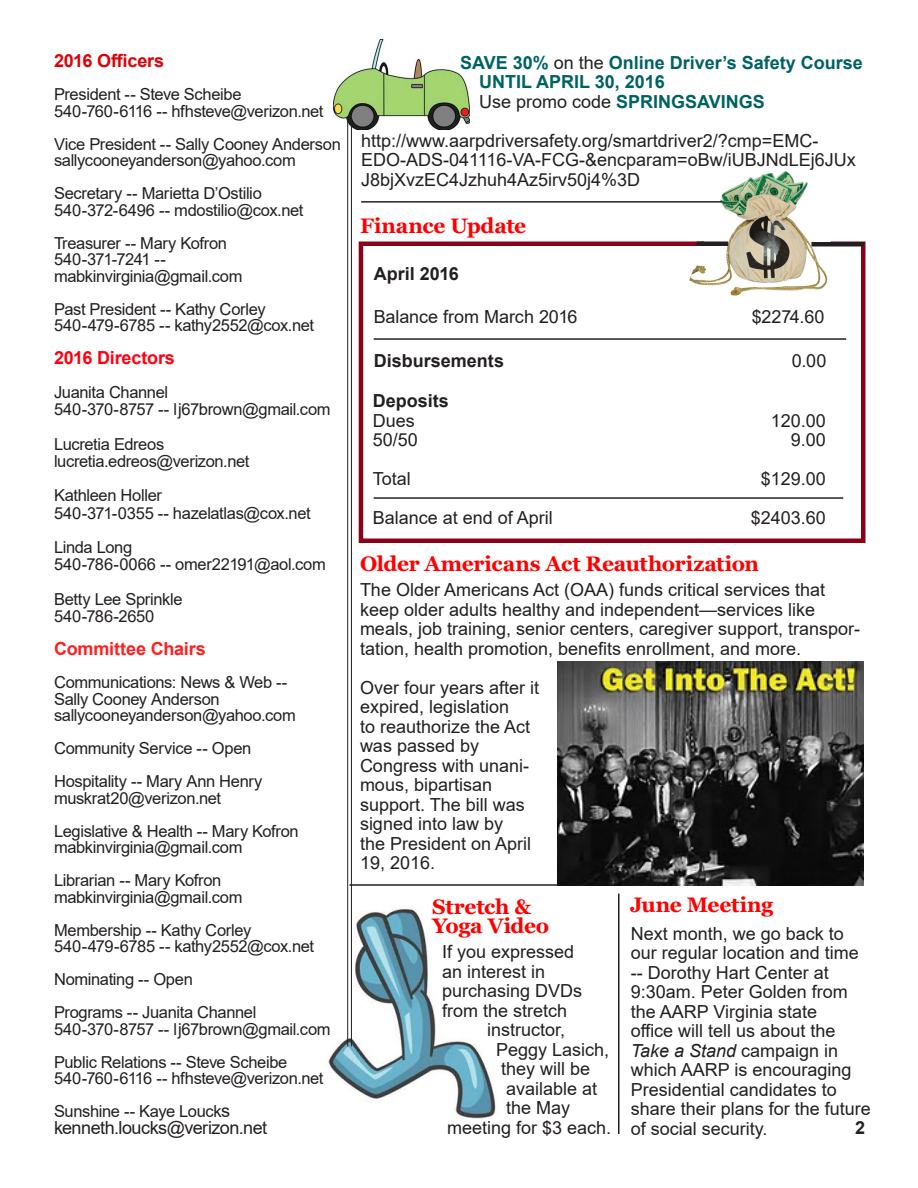
<style>
.page{position:relative;width:918px;height:1188px;background:#fff}
.page>*{position:absolute;margin:0;border:0;box-sizing:border-box;transform-origin:0 0}
.t1{font:700 21px "Georgia";letter-spacing:-.01em;color:#f00}
.t2{font:18px/19.5px "Arial";color:#231f20}
.t3{font:700 18px "Arial";color:#006262}
.t4{font:700 18px "Arial";color:#231f20}
.t5{font:18px "Arial";letter-spacing:-.025em;color:#231f20}
.t6{font:700 18px "Arial";letter-spacing:-.005em;color:#ff2020}
.t7{font:700 18px "Arial";letter-spacing:-.01em;color:#ff0013}
.t8{font:700 18px "Arial";letter-spacing:-.01em;color:#df0008}
.t9{font:16.5px "Arial";letter-spacing:-.02em;color:#231f20}
.s1{font-size:18px}
.s2{font-weight:400;color:#231f20}
.s3{font-style:italic}
</style>
<div class="page">
<img style="left:558px;top:661px;width:306px;height:224px">
<img style="left:328px;top:904px;width:168px;height:215px">
<img style="left:334px;top:39px;width:136px;height:90px">
<div style="left:359px;top:241px;width:507px;height:302px;border:4px solid #8a0118"></div>
<img style="left:682px;top:171px;width:149px;height:125px">
<hr style="left:351px;top:118px;width:1px;height:928px;background:#231f20">
<hr style="left:347px;top:118px;width:1px;height:928px;background:#231f20">
<hr style="left:374px;top:497px;width:469px;height:2px;background:#231f20">
<hr style="left:374px;top:338px;width:472px;height:2px;background:#231f20">
<div style="left:697px;top:241px;width:31px;height:5px;background:#231f20"></div>
<hr style="left:812px;top:242px;width:52px;height:4px;background:#231f20">
<hr style="left:618px;top:894px;width:2px;height:240px;background:#231f20">
<hr style="left:350px;top:884px;width:209px;height:2px;background:#231f20">
<hr style="left:361px;top:201px;width:361px;height:2px;background:#231f20">
<p class="t8" style="left:54px;top:48px;width:112px">2016 Officers</p>
<p class="t9" style="left:54px;top:83px;width:189px">President -- Steve Scheibe</p>
<p class="t9" style="left:54px;top:99px;width:271px">540-760-6116 -- hfhsteve@verizon.net</p>
<p class="t9" style="left:54px;top:132px;width:288px">Vice President -- Sally Cooney Anderson</p>
<p class="t9" style="left:54px;top:149px;width:243px">sallycooneyanderson@yahoo.com</p>
<p class="t9" style="left:54px;top:182px;width:209px">Secretary -- Marietta D’Ostilio</p>
<p class="t9" style="left:54px;top:198px;width:251px">540-372-6496 -- mdostilio@cox.net</p>
<p class="t9" style="left:54px;top:231px;width:175px">Treasurer -- Mary Kofron</p>
<p class="t9" style="left:54px;top:248px;width:113px">540-371-7241 --</p>
<p class="t9" style="left:54px;top:264px;width:190px">mabkinvirginia@gmail.com</p>
<p class="t9" style="left:54px;top:297px;width:213px">Past President -- Kathy Corley</p>
<p class="t9" style="left:54px;top:314px;width:262px">540-479-6785 -- kathy2552@cox.net</p>
<p class="t7" style="left:54px;top:345px;width:122px">2016 Directors</p>
<p class="t9" style="left:54px;top:381px;width:116px">Juanita Channel</p>
<p class="t9" style="left:54px;top:398px;width:278px">540-370-8757 -- lj67brown@gmail.com</p>
<p class="t9" style="left:54px;top:432px;width:112px">Lucretia Edreos</p>
<p class="t9" style="left:54px;top:450px;width:197px">lucretia.edreos@verizon.net</p>
<p class="t9" style="left:54px;top:484px;width:110px">Kathleen Holler</p>
<p class="t9" style="left:54px;top:501px;width:258px">540-371-0355 -- hazelatlas@cox.net</p>
<p class="t9" style="left:54px;top:536px;width:80px">Linda Long</p>
<p class="t9" style="left:54px;top:553px;width:273px">540-786-0066 -- omer22191@aol.com</p>
<p class="t9" style="left:54px;top:588px;width:130px">Betty Lee Sprinkle</p>
<p class="t9" style="left:54px;top:605px;width:102px">540-786-2650</p>
<p class="t6" style="left:54px;top:636px;width:153px">Committee Chairs</p>
<p class="t9" style="left:54px;top:671px;width:235px">Communications: News &amp; Web --</p>
<p class="t9" style="left:54px;top:687px;width:167px">Sally Cooney Anderson</p>
<p class="t9" style="left:54px;top:704px;width:243px">sallycooneyanderson@yahoo.com</p>
<p class="t9" style="left:54px;top:737px;width:199px">Community Service -- Open</p>
<p class="t9" style="left:54px;top:770px;width:210px">Hospitality -- Mary Ann Henry</p>
<p class="t9" style="left:54px;top:786px;width:169px">muskrat20@verizon.net</p>
<p class="t9" style="left:54px;top:819px;width:246px">Legislative &amp; Health -- Mary Kofron</p>
<p class="t9" style="left:54px;top:836px;width:190px">mabkinvirginia@gmail.com</p>
<p class="t9" style="left:54px;top:869px;width:169px">Librarian -- Mary Kofron</p>
<p class="t9" style="left:54px;top:885px;width:190px">mabkinvirginia@gmail.com</p>
<p class="t9" style="left:54px;top:918px;width:199px">Membership -- Kathy Corley</p>
<p class="t9" style="left:54px;top:935px;width:262px">540-479-6785 -- kathy2552@cox.net</p>
<p class="t9" style="left:54px;top:968px;width:140px">Nominating -- Open</p>
<p class="t9" style="left:54px;top:1001px;width:204px">Programs -- Juanita Channel</p>
<p class="t9" style="left:54px;top:1017px;width:278px">540-370-8757 -- lj67brown@gmail.com</p>
<p class="t9" style="left:54px;top:1050px;width:235px">Public Relations -- Steve Scheibe</p>
<p class="t9" style="left:54px;top:1067px;width:271px">540-760-6116 -- hfhsteve@verizon.net</p>
<p class="t9" style="left:54px;top:1100px;width:178px">Sunshine -- Kaye Louck<span class="s1">s</span></p>
<p class="t5" style="left:54px;top:1115px;width:215px">kenneth.loucks@verizon.net</p>
<p class="t3" style="left:460px;top:50px;width:404px">SAVE 30% <span class="s2">on the</span> Online Driver’s Safety Course</p>
<p class="t3" style="left:479px;top:69px;width:187px">UNTIL APRIL 30, 2016</p>
<p class="t3" style="left:479px;top:89px;width:287px"><span class="s2">Use promo code</span> SPRINGSAVINGS</p>
<p class="t2" style="left:361px;top:131px;width:496px">http://www.aarpdriversafety.org/smartdriver2/?cmp=EMC-<br>EDO-ADS-041116-VA-FCG-&amp;encparam=oBw/iUBJNdLEj6JUx<br>J8bjXvzEC4Jzhuh4Az5irv50j4%3D</p>
<p class="t1" style="left:360px;top:213px;width:168px">Finance Update</p>
<p class="t4" style="left:374px;top:261px;width:87px">April 2016</p>
<p class="t2" style="left:374px;top:307px;width:205px">Balance from March 2016</p>
<p class="t2" style="left:752px;top:307px;width:74px">$2274.60</p>
<p class="t4" style="left:374px;top:348px;width:132px">Disbursements</p>
<p class="t2" style="left:792px;top:350px;width:36px">0.00</p>
<p class="t4" style="left:373px;top:388px;width:78px">Deposits</p>
<p class="t2" style="left:373px;top:411px;width:44px">Dues</p>
<p class="t2" style="left:771px;top:411px;width:57px">120.00</p>
<p class="t2" style="left:373px;top:430px;width:47px">50/50</p>
<p class="t2" style="left:791px;top:430px;width:37px">9.00</p>
<p class="t2" style="left:373px;top:469px;width:40px">Total</p>
<p class="t2" style="left:761px;top:469px;width:67px">$129.00</p>
<p class="t2" style="left:373px;top:508px;width:182px">Balance at end of April</p>
<p class="t2" style="left:751px;top:508px;width:77px">$2403.60</p>
<p class="t1" style="left:360px;top:550px;width:401px">Older Americans Act Reauthorization</p>
<p class="t2" style="left:360px;top:580px;width:502px">The Older Americans Act (OAA) funds critical services that keep older adults healthy and independent—services like meals, job training, senior centers, caregiver support, transpor&shy;tation, health promotion, benefits enrollment, and more.</p>
<p class="t2" style="left:360px;top:678px;width:181px">Over four years after it</p>
<p class="t2" style="left:360px;top:697px;width:151px">expired, legislation</p>
<p class="t2" style="left:360px;top:717px;width:172px">to reauthorize the Act</p>
<p class="t2" style="left:360px;top:736px;width:121px">was passed by</p>
<p class="t2" style="left:360px;top:756px;width:171px">Congress with unani-</p>
<p class="t2" style="left:360px;top:775px;width:134px">mous, bipartisan</p>
<p class="t2" style="left:360px;top:795px;width:166px">support. The bill was</p>
<p class="t2" style="left:360px;top:814px;width:145px">signed into law by</p>
<p class="t2" style="left:360px;top:834px;width:173px">the President on April</p>
<p class="t2" style="left:360px;top:853px;width:77px">19, 2016.</p>
<p class="t1" style="left:630px;top:891px;width:145px">June Meeting</p>
<p class="t1" style="left:432px;top:893px;width:101px">Stretch &amp;</p>
<p class="t1" style="left:432px;top:912px;width:119px">Yoga Video</p>
<p class="t2" style="left:631px;top:924px;width:230px">Next month, we go back to our regular location and time -- Dorothy Hart Center at<br>9:30am. Peter Golden from the AARP Virginia state</p>
<p class="t2" style="left:631px;top:1021px;width:242px">office will tell us about the<br><span class="s3">Take a Stand</span> campaign in which AARP is encouraging<br>Presidential candidates to share their plans for the future of social security.</p>
<p class="t2" style="left:442px;top:942px;width:134px">If you expressed</p>
<p class="t2" style="left:442px;top:961px;width:105px">an interest in</p>
<p class="t2" style="left:442px;top:981px;width:142px">purchasing DVDs</p>
<p class="t2" style="left:442px;top:1000px;width:127px">from the stretch</p>
<p class="t2" style="left:487px;top:1020px;width:79px">instructor,</p>
<p class="t2" style="left:496px;top:1039px;width:115px">Peggy Lasich,</p>
<p class="t2" style="left:501px;top:1059px;width:91px">they will be</p>
<p class="t2" style="left:506px;top:1078px;width:93px">available at</p>
<p class="t2" style="left:506px;top:1098px;width:66px">the May</p>
<p class="t2" style="left:447px;top:1117px;width:166px">meeting for $3 each.</p>
<p class="t4" style="left:855px;top:1115px;width:12px">2</p>
</div>
